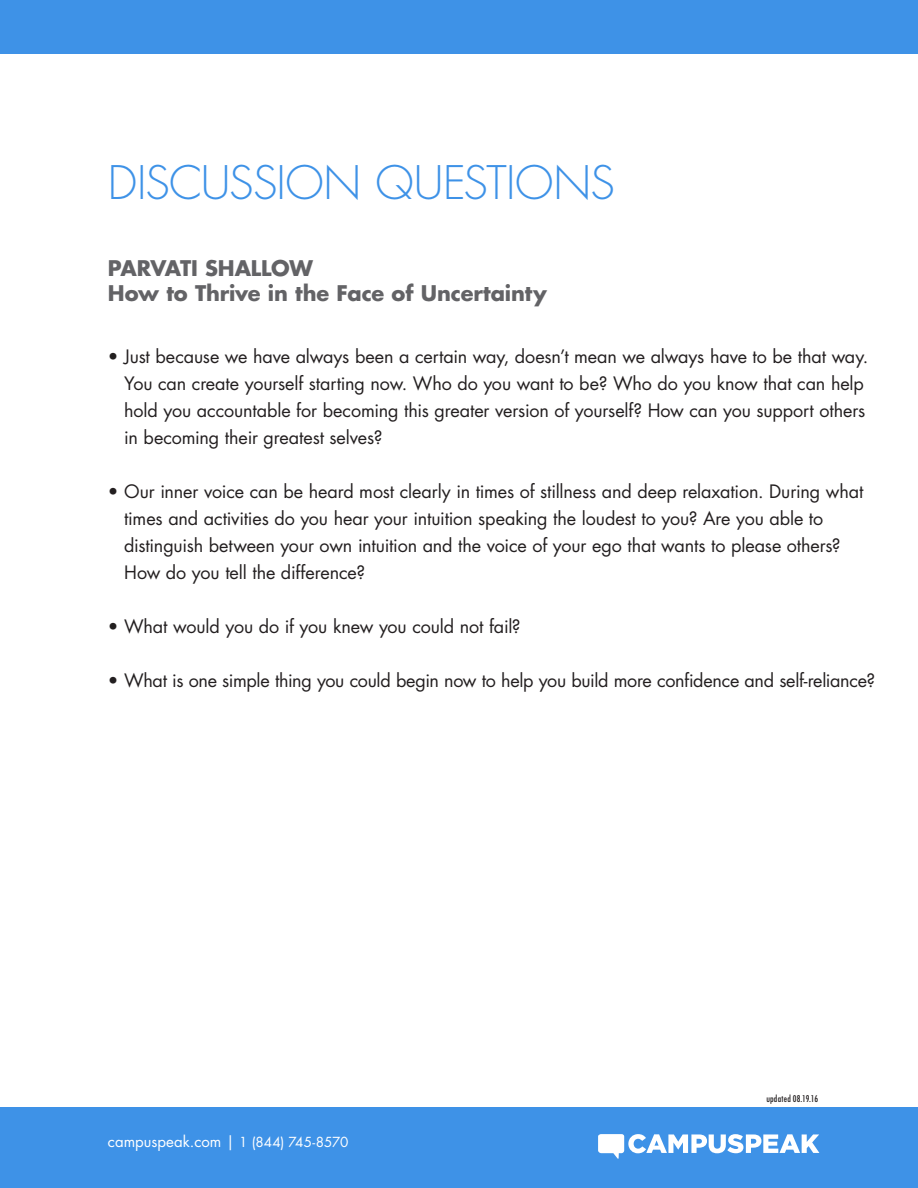
<style>
.page{position:relative;width:918px;height:1188px;background:#fff}
.page>*{position:absolute;margin:0;border:0;box-sizing:border-box;transform-origin:0 0}
.t1{font:300 45px "Futura Std";letter-spacing:-.015em;color:#3e92e7}
.t2{font:700 21px "Futura Std";letter-spacing:-.005em;color:#636366}
.t3{font:18px/27px "Futura Std";letter-spacing:-.01em;color:#231f20}
.t4{font:15px "Futura Std";color:#fff}
.t5{font:500 condensed 9px "Futura";letter-spacing:.025em;color:#231f20}
.s1{font-size:13.5px}
</style>
<div class="page">
<div style="left:0;top:1108px;width:918px;height:80px;background:#3e92e7"></div>
<div style="left:0;top:0;width:918px;height:54px;background:#3e92e7"></div>
<svg style="left:598px;top:1134px;width:221px;height:25px"></svg>
<p class="t1" style="left:108px;top:155px;width:508px">DISCUSSION QUESTIONS</p>
<p class="t2" style="left:108px;top:254px;width:206px">PARVATI SHALLOW</p>
<p class="t2" style="left:108px;top:279px;width:440px">How to Thrive in the Face of Uncertainty</p>
<p class="t3" style="left:124px;top:343px;width:746px;text-indent:-16px">• Just because we have always been a certain way, doesn’t mean we always have to be that way.<br>You can create yourself starting now. Who do you want to be? Who do you know that can help hold you accountable for becoming this greater version of yourself? How can you support others in becoming their greatest selves?</p>
<p class="t3" style="left:124px;top:478px;width:741px;text-indent:-16px">• Our inner voice can be heard most clearly in times of stillness and deep relaxation. During what times and activities do you hear your intuition speaking the loudest to you? Are you able to distinguish between your own intuition and the voice of your ego that wants to please others?<br>How do you tell the difference?</p>
<p class="t3" style="left:108px;top:613px;width:414px">• What would you do if you knew you could not fail?</p>
<p class="t3" style="left:108px;top:667px;width:769px">• What is one simple thing you could begin now to help you build more confidence and self-reliance?</p>
<p class="t4" style="left:108px;top:1132px;width:242px">campuspeak.com | <span class="s1">1 (844) 745-8570</span></p>
<p class="t5" style="left:766px;top:1093px;width:53px">updated 08.19.16</p>
</div>
